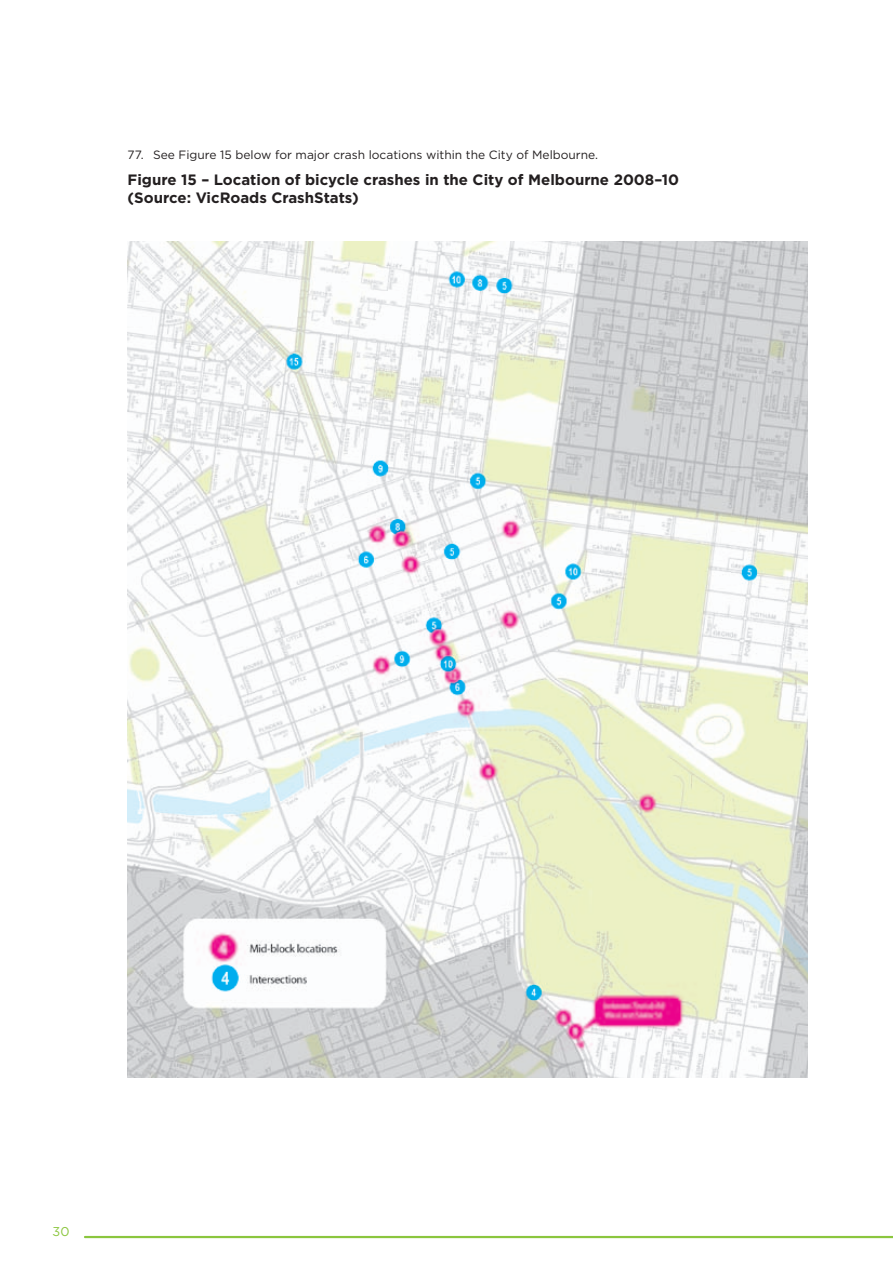
<style>
.page{position:relative;width:893px;height:1263px;background:#fff}
.page>*{position:absolute;margin:0;border:0;box-sizing:border-box;transform-origin:0 0}
.t1{font:700 15px/18px "Gotham HTF";color:#231f20}
.t2{font:12.75px "Gotham Rounded";color:#8bc63e}
.t3{font:12px "Gotham HTF";color:#231f20}
</style>
<div class="page">
<img style="left:128px;top:242px;width:680px;height:836px">
<hr style="left:84px;top:1236px;width:809px;height:2px;background:#8bc63e">
<p class="t3" style="left:128px;top:148px;width:472px">77. See Figure 15 below for major crash locations within the City of Melbourne.</p>
<p class="t1" style="left:128px;top:171px;width:553px">Figure 15 – Location of bicycle crashes in the City of Melbourne 2008–10 (Source: VicRoads CrashStats)</p>
<p class="t2" style="left:53px;top:1223px;width:18px">30</p>
</div>
